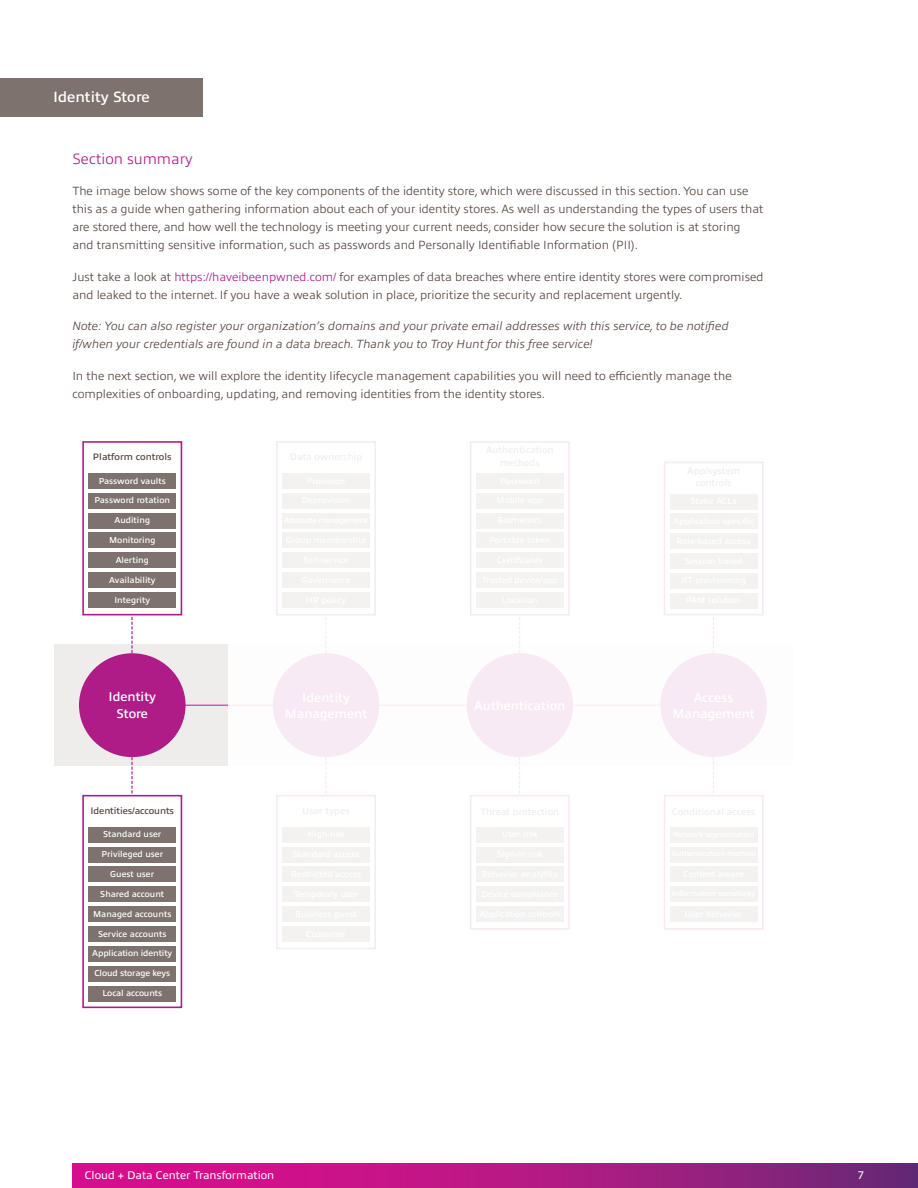
<style>
.page{position:relative;width:918px;height:1188px;background:#fff}
.page>*{position:absolute;margin:0;border:0;box-sizing:border-box;transform-origin:0 0}
.t1{font:300 15px "Allumi Pro";color:#b01c87}
.t2{font:600 15px "Allumi Pro";color:#fff}
.t3{font:600 12.75px/16.6px "Allumi Pro";color:#fff;text-align:center}
.t4{font:300 12px/18px "Allumi Pro";color:#554742}
.t5{font:italic 300 12px/18px "Allumi Pro";color:#554742}
.t6{font:11.25px "Allumi Pro";color:#fff}
.t7{font:600 9.45px "Allumi Pro";letter-spacing:-.01em;color:#554742}
.t8{font:600 8.7px "Allumi Pro";color:#fff}
.s1{color:#b01c87}
</style>
<div class="page">
<div style="left:0;top:78px;width:202px;height:39px;background:#7d726d"></div>
<svg style="left:72px;top:1163px;width:846px;height:25px;background:#af1983"></svg>
<div style="left:54px;top:645px;width:739px;height:121px;background:#efedec"></div>
<svg style="left:131px;top:617px;width:2px;height:36px"></svg>
<svg style="left:131px;top:757px;width:2px;height:36px"></svg>
<div style="left:82px;top:441px;width:100px;height:174px;border:2px solid #b01c87"></div>
<div style="left:89px;top:473px;width:87px;height:16px;background:#7d726d"></div>
<div style="left:89px;top:493px;width:87px;height:16px;background:#7d726d"></div>
<div style="left:89px;top:513px;width:87px;height:16px;background:#7d726d"></div>
<div style="left:89px;top:533px;width:87px;height:15px;background:#7d726d"></div>
<div style="left:89px;top:552px;width:87px;height:16px;background:#7d726d"></div>
<div style="left:89px;top:572px;width:87px;height:16px;background:#7d726d"></div>
<div style="left:89px;top:592px;width:87px;height:16px;background:#7d726d"></div>
<div style="left:82px;top:795px;width:100px;height:213px;border:2px solid #b01c87"></div>
<div style="left:89px;top:827px;width:87px;height:16px;background:#7d726d"></div>
<div style="left:89px;top:847px;width:87px;height:15px;background:#7d726d"></div>
<div style="left:89px;top:867px;width:87px;height:15px;background:#7d726d"></div>
<div style="left:89px;top:886px;width:87px;height:16px;background:#7d726d"></div>
<div style="left:89px;top:906px;width:87px;height:16px;background:#7d726d"></div>
<div style="left:89px;top:926px;width:87px;height:16px;background:#7d726d"></div>
<div style="left:89px;top:946px;width:87px;height:16px;background:#7d726d"></div>
<div style="left:89px;top:966px;width:87px;height:16px;background:#7d726d"></div>
<div style="left:89px;top:986px;width:87px;height:16px;background:#7d726d"></div>
<hr style="left:181px;top:705px;width:105px;height:1px;background:#b01c87">
<div style="left:79px;top:653px;width:107px;height:104px;background:#b01c87;border-radius:50%"></div>
<svg style="left:228px;top:441px;width:565px;height:508px"></svg>
<p class="t2" style="left:53px;top:86px;width:98px">Identity Store</p>
<p class="t1" style="left:72px;top:148px;width:122px">Section summary</p>
<p class="t4" style="left:72px;top:181px;width:693px">The image below shows some of the key components of the identity store, which were discussed in this section. You can use this as a guide when gathering information about each of your identity stores. As well as understanding the types of users that are stored there, and how well the technology is meeting your current needs, consider how secure the solution is at storing and transmitting sensitive information, such as passwords and Personally Identifiable Information (PII).</p>
<p class="t4" style="left:72px;top:267px;width:693px">Just take a look at <span class="s1">https://haveibeenpwned.com/</span> for examples of data breaches where entire identity stores were compromised and leaked to the internet. If you have a weak solution in place, prioritize the security and replacement urgently.</p>
<p class="t5" style="left:72px;top:316px;width:658px">Note: You can also register your organization’s domains and your private email addresses with this service, to be notified if/when your credentials are found in a data breach. Thank you to Troy Hunt for this free service!</p>
<p class="t4" style="left:72px;top:366px;width:661px">In the next section, we will explore the identity lifecycle management capabilities you will need to efficiently manage the complexities of onboarding, updating, and removing identities from the identity stores.</p>
<p class="t7" style="left:93px;top:450px;width:80px">Platform controls</p>
<p class="t8" style="left:99px;top:474px;width:69px">Password vaults</p>
<p class="t8" style="left:95px;top:494px;width:77px">Password rotation</p>
<p class="t8" style="left:114px;top:514px;width:37px">Auditing</p>
<p class="t8" style="left:109px;top:534px;width:48px">Monitoring</p>
<p class="t8" style="left:116px;top:553px;width:35px">Alerting</p>
<p class="t8" style="left:109px;top:573px;width:48px">Availability</p>
<p class="t8" style="left:114px;top:593px;width:37px">Integrity</p>
<p class="t3" style="left:108px;top:688px;width:49px">Identity<br>Store</p>
<p class="t7" style="left:90px;top:803px;width:85px">Identities/accounts</p>
<p class="t8" style="left:103px;top:828px;width:60px">Standard user</p>
<p class="t8" style="left:101px;top:848px;width:63px">Privileged user</p>
<p class="t8" style="left:110px;top:868px;width:45px">Guest user</p>
<p class="t8" style="left:100px;top:887px;width:66px">Shared account</p>
<p class="t8" style="left:93px;top:907px;width:80px">Managed accounts</p>
<p class="t8" style="left:98px;top:927px;width:70px">Service accounts</p>
<p class="t8" style="left:92px;top:947px;width:81px">Application identity</p>
<p class="t8" style="left:94px;top:967px;width:77px">Cloud storage keys</p>
<p class="t8" style="left:102px;top:987px;width:61px">Local accounts</p>
<p class="t6" style="left:85px;top:1167px;width:191px">Cloud + Data Center Transformation</p>
<p class="t6" style="left:858px;top:1167px;width:8px">7</p>
</div>
